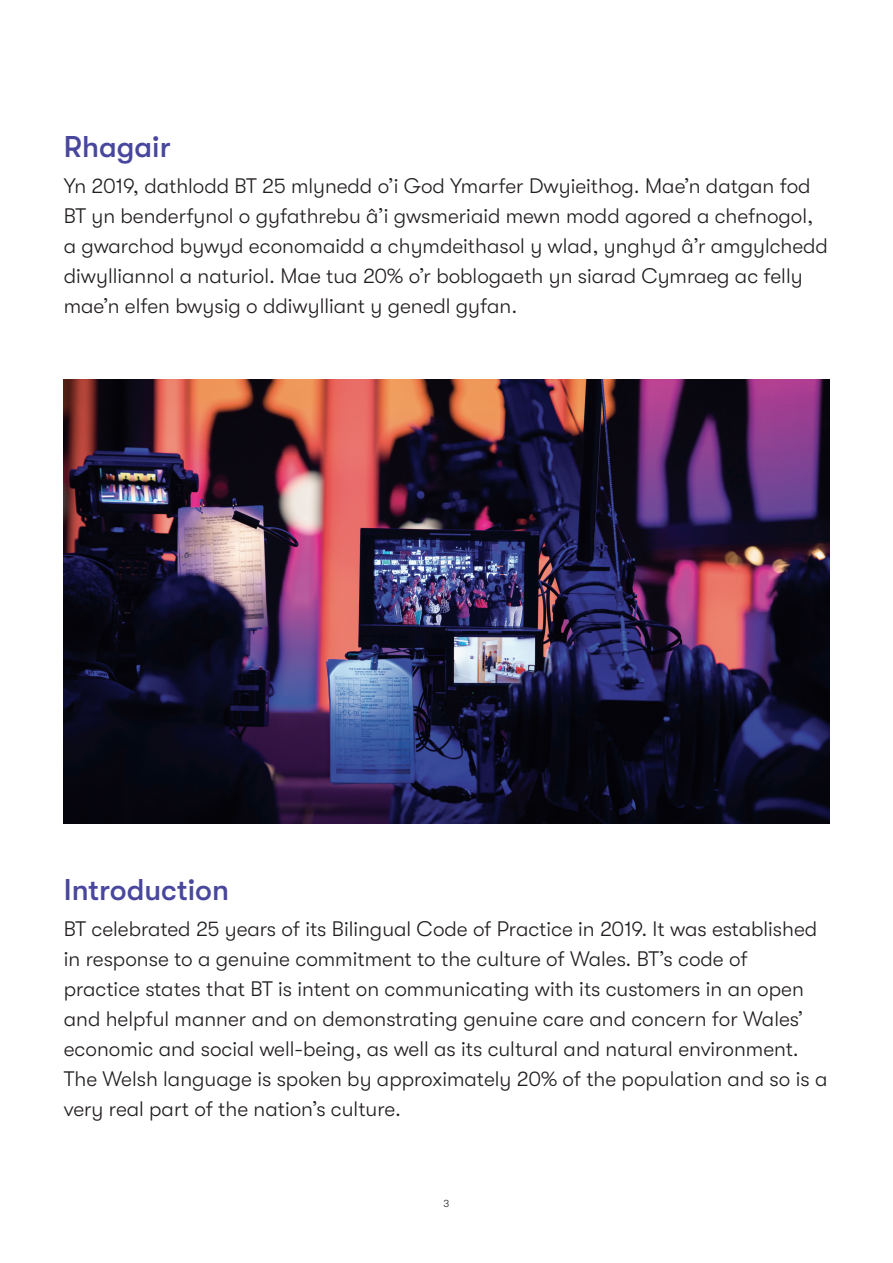
<style>
.page{position:relative;width:893px;height:1263px;background:#fff}
.page>*{position:absolute;margin:0;border:0;box-sizing:border-box;transform-origin:0 0}
.t1{font:500 30px "GT Walsheim";color:#48479d}
.t2{font:300 21px/30px "GT Walsheim";color:#231f20}
.t3{font:300 10.5px "GT Walsheim";color:#231f20}
</style>
<div class="page">
<img style="left:64px;top:379px;width:765px;height:445px">
<h1 class="t1" style="left:64px;top:130px;width:108px">Rhagair</h1>
<p class="t2" style="left:64px;top:171px;width:766px">Yn 2019, dathlodd BT 25 mlynedd o’i God Ymarfer Dwyieithog. Mae’n datgan fod BT yn benderfynol o gyfathrebu â’i gwsmeriaid mewn modd agored a chefnogol, a gwarchod bywyd economaidd a chymdeithasol y wlad, ynghyd â’r amgylchedd diwylliannol a naturiol. Mae tua 20% o’r boblogaeth yn siarad Cymraeg ac felly mae’n elfen bwysig o ddiwylliant y genedl gyfan.</p>
<h1 class="t1" style="left:64px;top:873px;width:167px">Introduction</h1>
<p class="t2" style="left:64px;top:914px;width:765px">BT celebrated 25 years of its Bilingual Code of Practice in 2019. It was established in response to a genuine commitment to the culture of Wales. BT’s code of practice states that BT is intent on communicating with its customers in an open and helpful manner and on demonstrating genuine care and concern for Wales’ economic and social well-being, as well as its cultural and natural environment.<br>The Welsh language is spoken by approximately 20% of the population and so is a very real part of the nation’s culture.</p>
<p class="t3" style="left:444px;top:1198px;width:7px">3</p>
</div>
